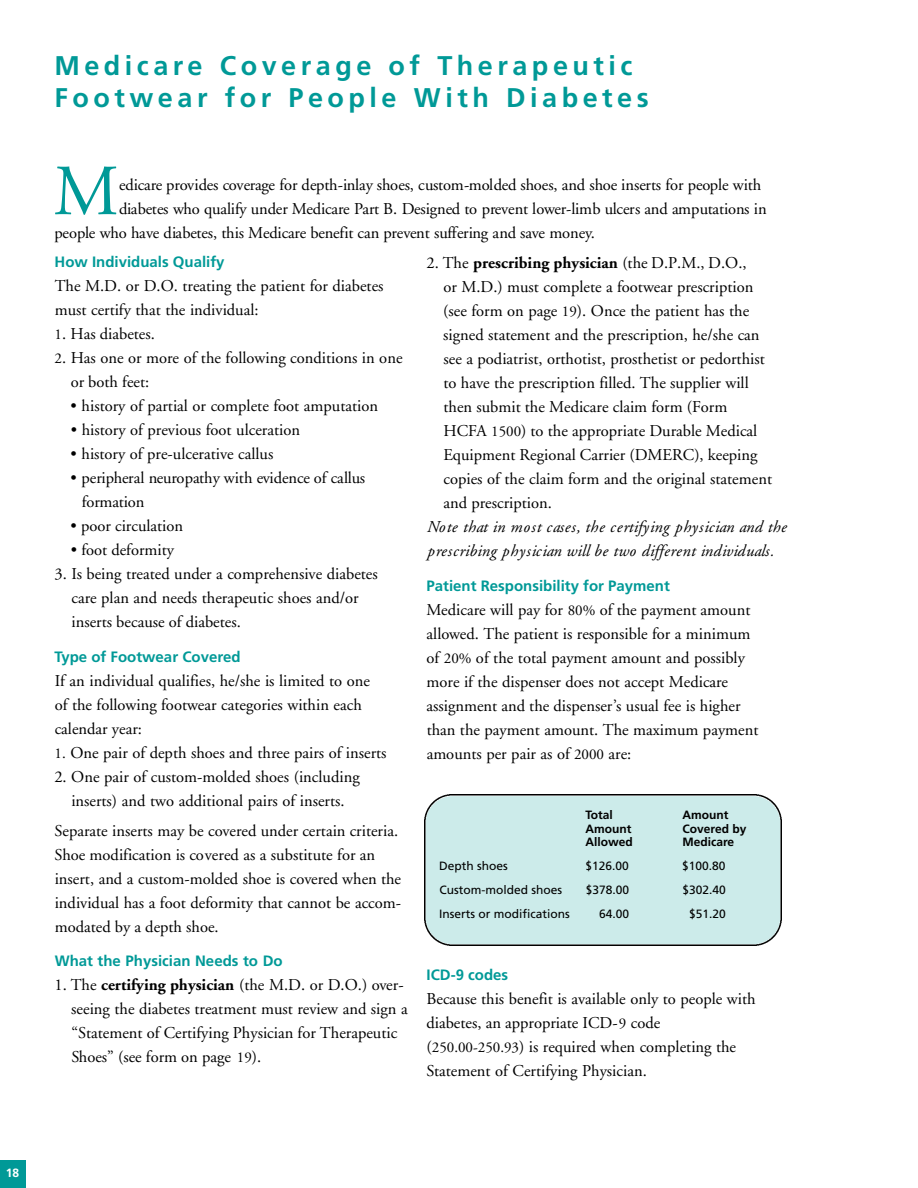
<style>
.page{position:relative;width:918px;height:1188px;background:#fff}
.page>*{position:absolute;margin:0;border:0;box-sizing:border-box;transform-origin:0 0}
.t1{font:71.85px "Adobe Garamond";color:#009997}
.t2{font:700 27px/32.2px "Frutiger";letter-spacing:.165em;color:#009997}
.t3{font:16.5px/24px "Adobe Garamond";color:#000}
.t4{font:16.5px "Adobe Garamond";letter-spacing:-.025em;color:#000}
.t5{font:italic 16.5px/24px "Adobe Garamond";color:#000}
.t6{font:700 15px "Frutiger";color:#009997}
.t7{font:12px "Frutiger";color:#000}
.t8{font:700 12px "Frutiger";color:#000}
.t9{font:700 12px "Frutiger";color:#fff}
.s1{font-size:15px}
.s2{font-weight:700}
</style>
<div class="page">
<div style="left:0;top:1160px;width:26px;height:28px;background:#009997"></div>
<div style="left:424px;top:795px;width:358px;height:151px;background:#ccebea"></div>
<p class="t9" style="left:6px;top:1168px;width:15px">18</p>
<h2 class="t2" style="left:54px;top:51px;width:596px">M e d i c a re Coverage of Therapeutic<br>Footwear for People With Diabetes</h2>
<h1 class="t1" style="left:53px;top:162px;width:67px">M</h1>
<p class="t3" style="left:119px;top:174px;width:644px">e d i c a re provides coverage for depth-inlay shoes, custom-molded shoes, and shoe inserts for people with</p>
<p class="t4" style="left:119px;top:202px;width:649px">diabetes who qualify under Me d i c a re Pa rt B. Designed to pre vent lower-limb ulcers and amputations in</p>
<p class="t4" style="left:55px;top:226px;width:542px">people who have diabetes, this Me d i c a re benefit can pre vent suffering and save money.</p>
<p class="t6" style="left:55px;top:256px;width:172px">How Individuals Qualify</p>
<p class="t3" style="left:55px;top:276px;width:330px">The M.D. or D.O. treating the patient for diabetes must certify that the individual:</p>
<p class="t3" style="left:55px;top:324px;width:102px"><span class="s1">1</span>. Has diabetes.</p>
<p class="t3" style="left:71px;top:348px;width:333px;text-indent:-16px"><span class="s1">2</span>. Has one or more of the following conditions in one or both feet:</p>
<p class="t3" style="left:71px;top:396px;width:309px">• history of partial or complete foot amputation</p>
<p class="t3" style="left:71px;top:420px;width:231px">• history of previous foot ulceration</p>
<p class="t3" style="left:71px;top:444px;width:204px">• history of pre-ulcerative callus</p>
<p class="t3" style="left:82px;top:468px;width:285px;text-indent:-11px">• peripheral neuropathy with evidence of callus f o r m a t i o n</p>
<p class="t3" style="left:71px;top:516px;width:114px">• poor circulation</p>
<p class="t3" style="left:71px;top:540px;width:105px">• foot deformity</p>
<p class="t3" style="left:71px;top:564px;width:308px;text-indent:-17px">3. Is being treated under a comprehensive diabetes care plan and needs therapeutic shoes and/or inserts because of diabetes.</p>
<p class="t6" style="left:55px;top:651px;width:188px">Type of Footwear Covered</p>
<p class="t3" style="left:55px;top:671px;width:317px">If an individual qualifies, he/she is limited to one of the following footwear categories within each calendar year:</p>
<p class="t3" style="left:55px;top:743px;width:334px"><span class="s1">1.</span> One pair of depth shoes and three pairs of inserts</p>
<p class="t3" style="left:54px;top:767px;width:307px;text-align:center">2. One pair of custom-molded shoes (including inserts) and two additional pairs of inserts.</p>
<p class="t3" style="left:54px;top:820px;width:348px">Separate inserts may be covered under certain criteria.<br>Shoe modification is covered as a substitute for an insert, and a custom-molded shoe is covered when the individual has a foot deformity that cannot be accom&shy;modated by a depth shoe.</p>
<p class="t6" style="left:55px;top:955px;width:229px">What the Physician Needs to Do</p>
<p class="t3" style="left:71px;top:975px;width:338px;text-indent:-17px">1. The <span class="s2">certifying physician</span> (the M.D. or D.O.) over&shy;seeing the diabetes treatment must review and sign a “Statement of Certifying Physician for Therapeutic Shoes” (see form on page <span class="s1">19</span>).</p>
<p class="t3" style="left:443px;top:252px;width:330px;text-indent:-17px">2. The <span class="s2">prescribing physician</span> (the D.P.M., D.O.,<br>or M.D.) must complete a footwear prescription (see form on page <span class="s1">19</span>). Once the patient has the signed statement and the prescription, he/she can see a podiatrist, orthotist, prosthetist or pedorthist to have the prescription filled. The supplier will then submit the Medicare claim form (Form HCFA <span class="s1">1500</span>) to the appropriate Durable Medical Equipment Regional Carrier (DMERC), keeping copies of the claim form and the original statement and prescription.</p>
<p class="t5" style="left:426px;top:516px;width:362px">Note that in most cases, the certifying physician and the prescribing physician will be two different individuals.</p>
<p class="t6" style="left:427px;top:579px;width:245px">Patient Responsibility for Payment</p>
<p class="t3" style="left:426px;top:599px;width:334px">Medicare will pay for <span class="s1">80%</span> of the payment amount allowed. The patient is responsible for a minimum of <span class="s1">20%</span> of the total payment amount and possibly more if the dispenser does not accept Medicare assignment and the dispenser’s usual fee is higher than the payment amount. The maximum payment amounts per pair as of <span class="s1">2000</span> are:</p>
<p class="t8" style="left:585px;top:810px;width:29px">Total</p>
<p class="t8" style="left:682px;top:810px;width:47px">Amount</p>
<p class="t8" style="left:585px;top:824px;width:47px">Amount</p>
<p class="t8" style="left:682px;top:824px;width:66px">Covered by</p>
<p class="t8" style="left:586px;top:837px;width:49px">Allowed</p>
<p class="t8" style="left:682px;top:837px;width:53px">Medicare</p>
<p class="t7" style="left:439px;top:861px;width:70px">Depth shoes</p>
<p class="t7" style="left:586px;top:861px;width:45px">$126.00</p>
<p class="t7" style="left:682px;top:861px;width:45px">$100.80</p>
<p class="t7" style="left:439px;top:885px;width:124px">Custom-molded shoes</p>
<p class="t7" style="left:586px;top:885px;width:45px">$378.00</p>
<p class="t7" style="left:682px;top:885px;width:45px">$302.40</p>
<p class="t7" style="left:439px;top:909px;width:132px">Inserts or modifications</p>
<p class="t7" style="left:599px;top:909px;width:32px">64.00</p>
<p class="t7" style="left:689px;top:909px;width:38px">$51.20</p>
<p class="t6" style="left:427px;top:969px;width:83px">ICD-9 codes</p>
<p class="t3" style="left:426px;top:989px;width:331px">Because this benefit is available only to people with diabetes, an appropriate ICD-<span class="s1">9</span> code (<span class="s1">250.00-250.93</span>) is required when completing the Statement of Certifying Physician.</p>
</div>
